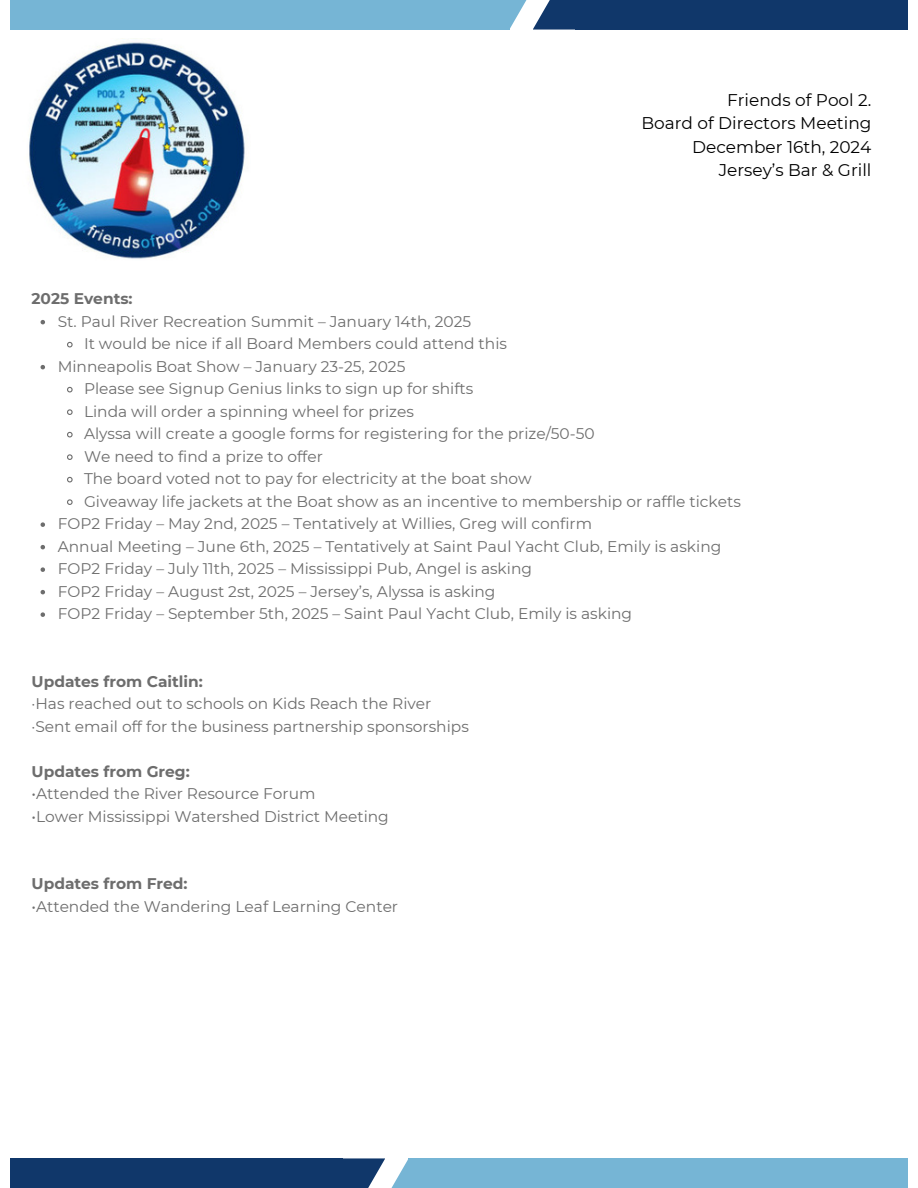
<style>
.page{position:relative;width:918px;height:1188px;background:#fff}
.page>*{position:absolute;margin:0;border:0;box-sizing:border-box;transform-origin:0 0}
.t1{font:16.95px "Montserrat";color:#000}
.t2{font:15.45px "Montserrat";color:#6d6d6d}
.t3{font:700 15.45px "Montserrat";color:#6d6d6d}
</style>
<div class="page">
<div style="left:409px;top:1158px;width:499px;height:30px;background:#76b5d5"></div>
<div style="left:10px;top:0;width:499px;height:30px;background:#76b5d5"></div>
<div style="left:10px;top:1158px;width:332px;height:30px;background:#10376a"></div>
<div style="left:576px;top:0;width:332px;height:30px;background:#10376a"></div>
<svg style="left:391px;top:1158px;width:18px;height:30px"></svg>
<svg style="left:509px;top:0;width:18px;height:30px"></svg>
<div style="left:299px;top:1158px;width:86px;height:30px;background:#10376a"></div>
<div style="left:533px;top:0;width:86px;height:30px;background:#10376a"></div>
<img style="left:29px;top:38px;width:216px;height:221px">
<svg style="left:41px;top:320px;width:4px;height:4px"></svg>
<svg style="left:67px;top:341px;width:6px;height:7px"></svg>
<svg style="left:41px;top:365px;width:4px;height:4px"></svg>
<svg style="left:67px;top:386px;width:6px;height:7px"></svg>
<svg style="left:67px;top:409px;width:6px;height:6px"></svg>
<svg style="left:67px;top:431px;width:6px;height:7px"></svg>
<svg style="left:67px;top:454px;width:6px;height:6px"></svg>
<svg style="left:67px;top:476px;width:6px;height:7px"></svg>
<svg style="left:67px;top:499px;width:6px;height:6px"></svg>
<svg style="left:41px;top:522px;width:4px;height:5px"></svg>
<svg style="left:41px;top:545px;width:4px;height:4px"></svg>
<svg style="left:41px;top:567px;width:4px;height:5px"></svg>
<svg style="left:41px;top:590px;width:4px;height:4px"></svg>
<svg style="left:41px;top:612px;width:4px;height:5px"></svg>
<p class="t1" style="left:727px;top:90px;width:146px">Friends of Pool 2.</p>
<p class="t1" style="left:641px;top:113px;width:232px">Board of Directors Meeting</p>
<p class="t1" style="left:692px;top:136px;width:181px">December 16th, 2024</p>
<p class="t1" style="left:719px;top:159px;width:154px">Jersey’s Bar &amp; Grill</p>
<p class="t3" style="left:32px;top:289px;width:103px">2025 Events:</p>
<h1 class="t2" style="left:58px;top:312px;width:415px">St. Paul River Recreation Summit – January 14th, 2025</h1>
<p class="t2" style="left:84px;top:334px;width:425px">It would be nice if all Board Members could attend this</p>
<p class="t2" style="left:58px;top:357px;width:349px">Minneapolis Boat Show – January 23-25, 2025</p>
<p class="t2" style="left:84px;top:379px;width:391px">Please see Signup Genius links to sign up for shifts</p>
<p class="t2" style="left:84px;top:402px;width:331px">Linda will order a spinning wheel for prizes</p>
<p class="t2" style="left:84px;top:424px;width:512px">Alyssa will create a google forms for registering for the prize/50-50</p>
<p class="t2" style="left:84px;top:447px;width:241px">We need to find a prize to offer</p>
<p class="t2" style="left:84px;top:469px;width:449px">The board voted not to pay for electricity at the boat show</p>
<p class="t2" style="left:84px;top:492px;width:658px">Giveaway life jackets at the Boat show as an incentive to membership or raffle tickets</p>
<p class="t2" style="left:58px;top:514px;width:536px">FOP2 Friday – May 2nd, 2025 – Tentatively at Willies, Greg will confirm</p>
<p class="t2" style="left:58px;top:537px;width:665px">Annual Meeting – June 6th, 2025 – Tentatively at Saint Paul Yacht Club, Emily is asking</p>
<p class="t2" style="left:58px;top:559px;width:476px">FOP2 Friday – July 11th, 2025 – Mississippi Pub, Angel is asking</p>
<p class="t2" style="left:58px;top:582px;width:439px">FOP2 Friday – August 2st, 2025 – Jersey’s, Alyssa is asking</p>
<p class="t2" style="left:58px;top:604px;width:576px">FOP2 Friday – September 5th, 2025 – Saint Paul Yacht Club, Emily is asking</p>
<p class="t3" style="left:32px;top:672px;width:173px">Updates from Caitlin:</p>
<p class="t2" style="left:32px;top:694px;width:401px">·Has reached out to schools on Kids Reach the River</p>
<p class="t2" style="left:32px;top:717px;width:439px">·Sent email off for the business partnership sponsorships</p>
<p class="t3" style="left:32px;top:762px;width:160px">Updates from Greg:</p>
<p class="t2" style="left:32px;top:784px;width:285px">•Attended the River Resource Forum</p>
<p class="t2" style="left:32px;top:807px;width:359px">•Lower Mississippi Watershed District Meeting</p>
<p class="t3" style="left:32px;top:874px;width:158px">Updates from Fred:</p>
<p class="t2" style="left:32px;top:897px;width:368px">•Attended the Wandering Leaf Learning Center</p>
</div>
